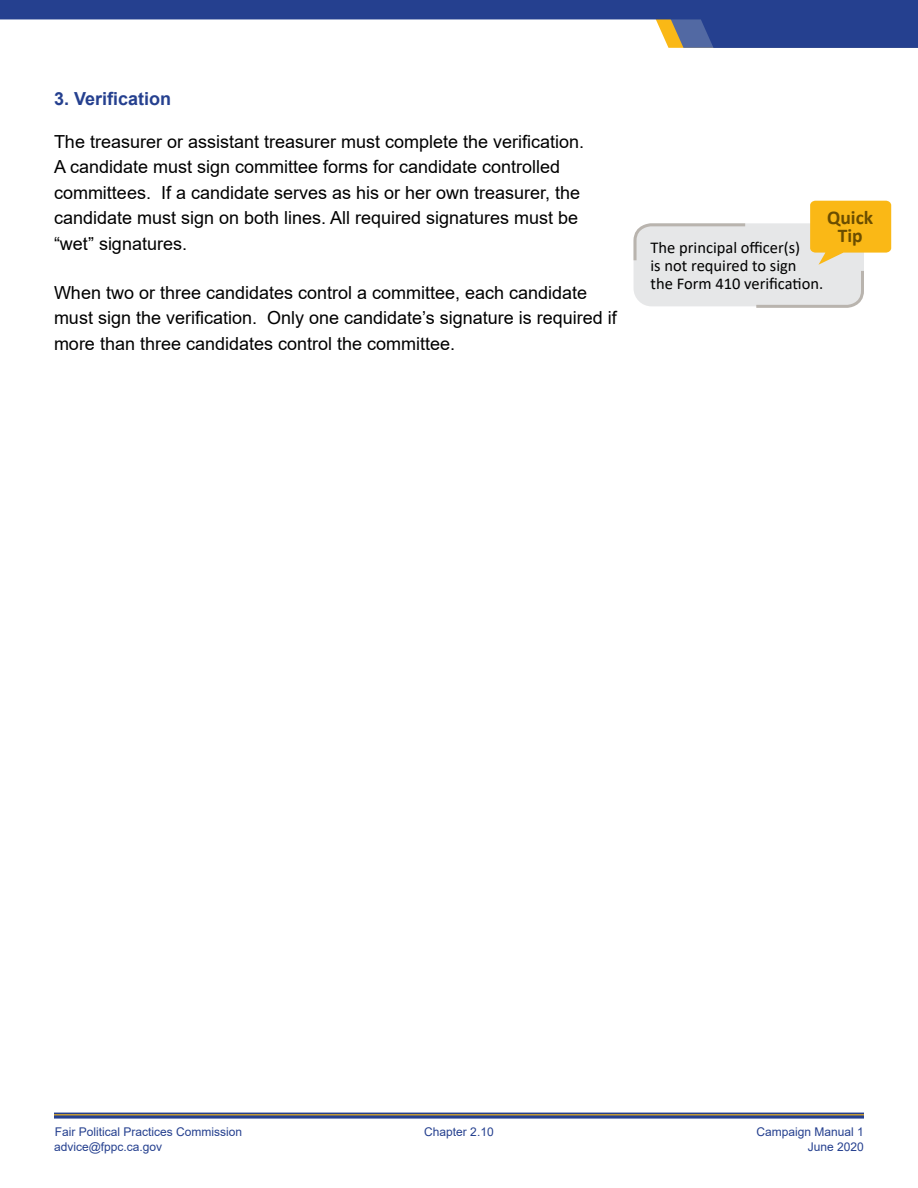
<style>
.page{position:relative;width:918px;height:1188px;background:#fff}
.page>*{position:absolute;margin:0;border:0;box-sizing:border-box;transform-origin:0 0}
.Quick_Tip_Icon{font:700 19.5px "Calibri";color:#6a4d00}
.Main_Paragraph{font:18px/25.5px "Arial";color:#000}
.t1{font:700 18px "Arial";color:#25408f}
.Example___Quick_Tip{font:16.5px/18px "Calibri";color:#000}
.t2{font:12px/15px "Arial";color:#25408f}
</style>
<div class="page">
<svg style="left:54px;top:1113px;width:810px;height:6px;background:#47598f"></svg>
<hr style="left:54px;top:1114px;width:810px;height:1px;background:#fab816">
<svg style="left:0;top:0;width:918px;height:48px;fill:#25408f"></svg>
<svg style="left:633px;top:201px;width:258px;height:107px"></svg>
<h2 class="t1" style="left:54px;top:86px;width:119px">3. Verification</h2>
<p class="Main_Paragraph" style="left:54px;top:129px;width:532px">The treasurer or assistant treasurer must complete the verification.<br>A candidate must sign committee forms for candidate controlled committees. If a candidate serves as his or her own treasurer, the candidate must sign on both lines. All required signatures must be “wet” signatures.</p>
<p class="Main_Paragraph" style="left:54px;top:280px;width:564px">When two or three candidates control a committee, each candidate must sign the verification. Only one candidate’s signature is required if more than three candidates control the committee.</p>
<p class="Quick_Tip_Icon" style="left:827px;top:204px;width:48px">Quick</p>
<p class="Quick_Tip_Icon" style="left:838px;top:222px;width:26px">Tip</p>
<p class="Example___Quick_Tip" style="left:651px;top:238px;width:174px">The principal officer(s)<br>is not required to sign<br>the Form 410 verification.</p>
<p class="t2" style="left:54px;top:1124px;width:190px">Fair Political Practices Commission advice@fppc.ca.gov</p>
<p class="t2" style="left:424px;top:1124px;width:71px">Chapter 2.10</p>
<p class="t2" style="left:757px;top:1124px;width:109px;text-align:right">Campaign Manual 1<br>June 2020</p>
</div>
